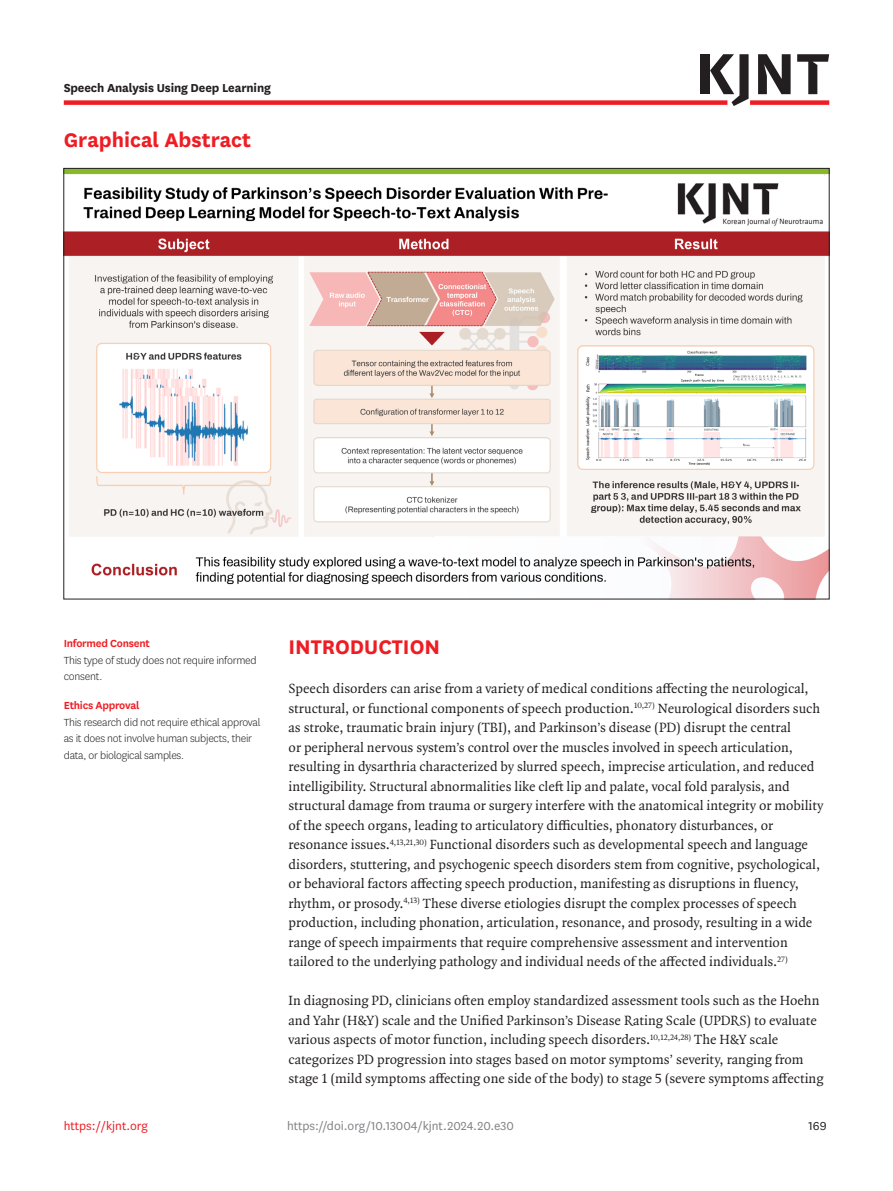
<style>
.page{position:relative;width:893px;height:1191px;background:#fff}
.page>*{position:absolute;margin:0;border:0;box-sizing:border-box;transform-origin:0 0}
.body_title1{font:700 23.1px "National";color:#ee1d23}
.body_p_first{font:14.25px/19.5px "Quadraat OT";color:#231f20}
.body_p{font:14.25px/19.5px "Quadraat OT";color:#231f20}
.doi_running_footer{font:13.5px "National";color:#808285}
.alt-title-type{font:700 13.5px "National";letter-spacing:-.01em;color:#231f20}
.t1{font:13.5px "National";color:#ee1d23}
.t2{font:13.5px "National";color:#231f20}
.conflict_p{font:300 12px/16.5px "National";letter-spacing:-.02em;color:#231f20}
.conflict_title{font:600 12px "National";letter-spacing:-.02em;color:#ee1d23}
</style>
<div class="page">
<div style="left:64px;top:100px;width:663px;height:5px;background:#ee1d23"></div>
<div style="left:750px;top:100px;width:79px;height:5px;background:#ee1d23"></div>
<div style="left:700px;top:54px;width:9px;height:40px;background:#231f20"></div>
<svg style="left:797px;top:54px;width:32px;height:40px"></svg>
<svg style="left:758px;top:54px;width:33px;height:40px"></svg>
<svg style="left:710px;top:54px;width:39px;height:52px"></svg>
<img style="left:65px;top:170px;width:763px;height:427px">
<p class="alt-title-type" style="left:64px;top:78px;width:209px">Speech Analysis Using Deep Learning</p>
<p class="body_title1" style="left:64px;top:124px;width:189px">Graphical Abstract</p>
<p class="conflict_title" style="left:64px;top:635px;width:88px">Informed Consent</p>
<p class="conflict_p" style="left:64px;top:651px;width:194px">This type of study does not require informed consent.</p>
<p class="conflict_title" style="left:64px;top:697px;width:77px">Ethics Approval</p>
<p class="conflict_p" style="left:64px;top:713px;width:198px">This research did not require ethical approval as it does not involve human subjects, their data, or biological samples.</p>
<p class="body_title1" style="left:289px;top:631px;width:153px">INTRODUCTION</p>
<p class="body_p_first" style="left:289px;top:679px;width:536px">Speech disorders can arise from a variety of medical conditions affecting the neurological, structural, or functional components of speech production.<sup>10,27)</sup> Neurological disorders such as stroke, traumatic brain injury (TBI), and Parkinson’s disease (PD) disrupt the central<br>or peripheral nervous system’s control over the muscles involved in speech articulation, resulting in dysarthria characterized by slurred speech, imprecise articulation, and reduced intelligibility. Structural abnormalities like cleft lip and palate, vocal fold paralysis, and structural damage from trauma or surgery interfere with the anatomical integrity or mobility of the speech organs, leading to articulatory difficulties, phonatory disturbances, or resonance issues.<sup>4,13,21,30)</sup> Functional disorders such as developmental speech and language disorders, stuttering, and psychogenic speech disorders stem from cognitive, psychological, or behavioral factors affecting speech production, manifesting as disruptions in fluency, rhythm, or prosody.<sup>4,13)</sup> These diverse etiologies disrupt the complex processes of speech production, including phonation, articulation, resonance, and prosody, resulting in a wide range of speech impairments that require comprehensive assessment and intervention tailored to the underlying pathology and individual needs of the affected individuals.<sup>27)</sup></p>
<p class="body_p" style="left:289px;top:991px;width:536px">In diagnosing PD, clinicians often employ standardized assessment tools such as the Hoehn and Yahr (H&amp;Y) scale and the Unified Parkinson’s Disease Rating Scale (UPDRS) to evaluate various aspects of motor function, including speech disorders.<sup>10,12,24,28)</sup> The H&amp;Y scale categorizes PD progression into stages based on motor symptoms’ severity, ranging from stage 1 (mild symptoms affecting one side of the body) to stage 5 (severe symptoms affecting</p>
<p class="t1" style="left:64px;top:1116px;width:86px">https://kjnt.org</p>
<p class="doi_running_footer" style="left:287px;top:1116px;width:228px">https://doi.org/10.13004/kjnt.2024.20.e30</p>
<p class="t2" style="left:808px;top:1116px;width:20px">169</p>
</div>
